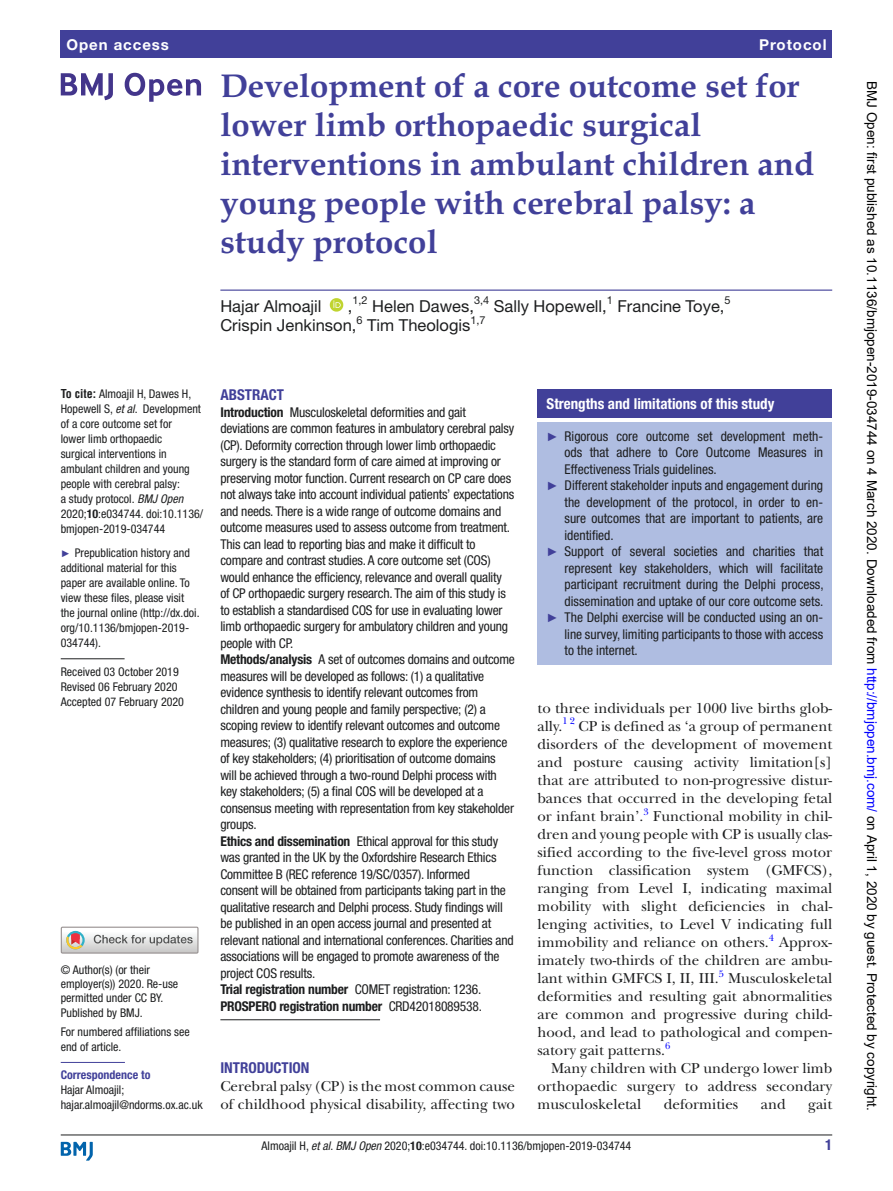
<style>
.page{position:relative;width:893px;height:1191px;background:#fff}
.page>*{position:absolute;margin:0;border:0;box-sizing:border-box;transform-origin:0 0}
.t1{font:700 33px/39px "Book Antiqua";color:#414099}
.t2{font:16.5px "Helvetica Neue LT Std";color:#1d1e1f}
.t3{font:15px/18px "New Baskerville";color:#1d1e1f;text-align:justify}
.t4{font:700 condensed 15px "Helvetica Neue LT Std";color:#fff}
.t5{font:700 condensed 15px "Helvetica Neue LT Std";color:#414099}
.t6{font:700 15px "Helvetica Neue LT Std";letter-spacing:.065em;color:#fff}
.t7{font:condensed 13.5px/16.5px "Helvetica Neue LT Std";letter-spacing:-.015em;color:#1d1e1f}
.t8{font:13.5px "Arial";color:#000}
.t9{font:condensed 12px/15px "Helvetica Neue LT Std";color:#1d1e1f}
.t10{font:12px "Helvetica Neue LT Std Cn 2";color:#1d1e1f}
.t11{font:700 condensed 12px "Helvetica Neue LT Std";color:#414099}
.t12{font:10.95px "Helvetica Neue LT Std";color:#1d1e1f}
.t13{font:9.9px "New Baskerville";color:#00f}
.s1{font-family:"Helvetica LT Std";font-weight:700}
.s2{font-style:italic}
.s3{font-weight:700}
.s4{font-family:"Arial";font-stretch:normal;font-size:9.75px;color:#414099}
.s5{font-family:"Arial";font-stretch:normal;font-size:12px;color:#414099}
.s6{color:#00f}
.s7{font-family:"Helvetica Neue LT Std";font-style:italic;font-stretch:condensed}
.s8{font-family:"Helvetica Neue LT Std Bd Cn 2"}
</style>
<div class="page">
<hr style="left:61px;top:1134px;width:771px;height:1px;background:#1d1e1f">
<svg style="left:61px;top:1141px;width:32px;height:19px"></svg>
<div style="left:61px;top:31px;width:771px;height:27px;background:#414099"></div>
<hr style="left:220px;top:289px;width:612px;height:2px;background:#414099">
<svg style="left:330px;top:298px;width:13px;height:14px"></svg>
<hr style="left:61px;top:658px;width:64px;height:1px;background:#1d1e1f">
<hr style="left:61px;top:1062px;width:64px;height:1px;background:#414099">
<svg style="left:61px;top:73px;width:52px;height:27px"></svg>
<svg style="left:125px;top:73px;width:76px;height:29px"></svg>
<div style="left:61px;top:926px;width:138px;height:27px;border:1px solid #969090"></div>
<svg style="left:61px;top:927px;width:137px;height:26px"></svg>
<hr style="left:220px;top:1019px;width:160px;height:1px;background:#1d1e1f">
<div style="left:538px;top:389px;width:294px;height:29px;background:#414099"></div>
<div style="left:538px;top:422px;width:294px;height:242px;background:#afbde1"></div>
<p class="t6" style="left:66px;top:35px;width:104px">Open access</p>
<p class="t6" style="left:759px;top:35px;width:69px">Protocol</p>
<h1 class="t1" style="left:220px;top:66px;width:595px">Development of a core outcome set for lower limb orthopaedic surgical interventions in ambulant children and young people with cerebral palsy: a study protocol</h1>
<p class="t2" style="left:220px;top:296px;width:103px">Hajar Almoajil</p>
<p class="t2" style="left:348px;top:296px;width:6px">,</p>
<p class="t12" style="left:352px;top:294px;width:17px">1,2</p>
<p class="t2" style="left:372px;top:296px;width:103px">Helen Dawes,</p>
<p class="t12" style="left:474px;top:294px;width:17px">3,4</p>
<p class="t2" style="left:494px;top:296px;width:115px">Sally Hopewell,</p>
<p class="t12" style="left:607px;top:294px;width:8px">1</p>
<p class="t2" style="left:617px;top:296px;width:108px">Francine Toye,</p>
<p class="t12" style="left:724px;top:294px;width:8px">5</p>
<p class="t2" style="left:220px;top:315px;width:138px">Crispin Jenkinson,</p>
<p class="t12" style="left:356px;top:313px;width:8px">6</p>
<p class="t2" style="left:367px;top:315px;width:105px">Tim Theologis</p>
<p class="t12" style="left:470px;top:313px;width:17px">1,7</p>
<p class="t9" style="left:61px;top:386px;width:144px"><span class="s1">To cite:</span> Almoajil H, Dawes H,<br>Hopewell S, <span class="s2">et al</span>. Development of a core outcome set for<br>lower limb orthopaedic<br>surgical interventions in ambulant children and young people with cerebral palsy:<br>a study protocol. <span class="s2">BMJ Open<br></span>2020;<span class="s3">10</span>:e034744. doi:10.1136/ bmjopen-2019-034744</p>
<p class="t9" style="left:61px;top:545px;width:140px"><span class="s4">►</span> Prepublication history and additional material for this paper are available online. To view these files, please visit the journal online (http://dx.doi. org/10.1136/bmjopen-2019-<br>034744).</p>
<p class="t9" style="left:61px;top:664px;width:125px">Received 03 October 2019<br>Revised 06 February 2020<br>Accepted 07 February 2020</p>
<p class="t9" style="left:61px;top:962px;width:119px;line-height:14.4px">© Author(s) (or their employer(s)) 2020. Re-use permitted under CC BY.<br>Published by BMJ.</p>
<p class="t9" style="left:61px;top:1024px;width:130px">For numbered affiliations see end of article.</p>
<p class="t11" style="left:61px;top:1067px;width:91px">Correspondence to</p>
<p class="t9" style="left:61px;top:1082px;width:143px">Hajar Almoajil; hajar.almoajil@ndorms.ox.ac.uk</p>
<p class="t5" style="left:220px;top:386px;width:65px">Abstract</p>
<p class="t7" style="left:220px;top:403px;width:296px"><span class="s3">Introduction</span> Musculoskeletal deformities and gait deviations are common features in ambulatory cerebral palsy (CP). Deformity correction through lower limb orthopaedic surgery is the standard form of care aimed at improving or preserving motor function. Current research on CP care does not always take into account individual patients’ expectations and needs. There is a wide range of outcome domains and outcome measures used to assess outcome from treatment.<br>This can lead to reporting bias and make it difficult to compare and contrast studies. A core outcome set (COS) would enhance the efficiency, relevance and overall quality<br>of CP orthopaedic surgery research. The aim of this study is to establish a standardised COS for use in evaluating lower limb orthopaedic surgery for ambulatory children and young people with CP.<br><span class="s3">Methods/analysis</span> A set of outcomes domains and outcome measures will be developed as follows: (1) a qualitative evidence synthesis to identify relevant outcomes from children and young people and family perspective; (2) a scoping review to identify relevant outcomes and outcome measures; (3) qualitative research to explore the experience of key stakeholders; (4) prioritisation of outcome domains will be achieved through a two-round Delphi process with key stakeholders; (5) a final COS will be developed at a consensus meeting with representation from key stakeholder groups.<br><span class="s3">Ethics and dissemination</span> Ethical approval for this study was granted in the UK by the Oxfordshire Research Ethics Committee B (REC reference 19/SC/0357). Informed<br>consent will be obtained from participants taking part in the qualitative research and Delphi process. Study findings will be published in an open access journal and presented at relevant national and international conferences. Charities and associations will be engaged to promote awareness of the project COS results.<br><span class="s3">Trial registration number</span> COMET registration: 1236.<br><span class="s3">PROSPERO registration number</span> CRD42018089538.</p>
<p class="t5" style="left:220px;top:1059px;width:91px">Introduction</p>
<p class="t3" style="left:220px;top:1077px;width:296px">Cerebral palsy (CP) is the most common cause of childhood physical disability, affecting two</p>
<p class="t4" style="left:547px;top:395px;width:229px">Strengths and limitations of this study</p>
<p class="t7" style="left:547px;top:428px;width:278px"><span class="s5">►</span> Rigorous core outcome set development meth-</p>
<p class="t7" style="left:565px;top:444px;width:260px">ods that adhere to Core Outcome Measures in</p>
<p class="t7" style="left:565px;top:461px;width:154px">Effectiveness Trials guidelines.</p>
<p class="t7" style="left:547px;top:477px;width:278px"><span class="s5">►</span> Different stakeholder inputs and engagement during</p>
<p class="t7" style="left:565px;top:494px;width:260px">the development of the protocol, in order to en-</p>
<p class="t7" style="left:565px;top:510px;width:260px">sure outcomes that are important to patients, are</p>
<p class="t7" style="left:565px;top:527px;width:51px">identified.</p>
<p class="t7" style="left:547px;top:543px;width:278px"><span class="s5">►</span> Support of several societies and charities that</p>
<p class="t7" style="left:565px;top:560px;width:260px">represent key stakeholders, which will facilitate</p>
<p class="t7" style="left:565px;top:576px;width:261px">participant recruitment during the Delphi process,</p>
<p class="t7" style="left:565px;top:593px;width:260px">dissemination and uptake of our core outcome sets.</p>
<p class="t7" style="left:547px;top:609px;width:278px"><span class="s5">►</span> The Delphi exercise will be conducted using an on-</p>
<p class="t7" style="left:565px;top:626px;width:260px">line survey, limiting participants to those with access</p>
<p class="t7" style="left:565px;top:642px;width:75px">to the internet.</p>
<p class="t3" style="left:538px;top:699px;width:296px">to three individuals per 1000 live births glob&shy;ally.<sup>1</sup> <sup>2</sup> CP is defined as ‘a group of permanent disorders of the development of movement and posture causing activity limitation[s] that are attributed to non-progressive distur&shy;bances that occurred in the developing fetal or infant brain’.</p>
<p class="t13" style="left:643px;top:805px;width:7px">3</p>
<p class="t3" style="left:538px;top:807px;width:296px;text-indent:116px">Functional mobility in chil&shy;dren and young people with CP is usually clas&shy;sified according to the five-level gross motor function classification system (GMFCS), ranging from Level I, indicating maximal mobility with slight deficiencies in chal&shy;lenging activities, to Level V indicating full immobility and reliance on others.</p>
<p class="t13" style="left:769px;top:931px;width:7px">4</p>
<p class="t3" style="left:538px;top:933px;width:296px;text-indent:242px">Approx&shy;imately two-thirds of the children are ambu&shy;lant within GMFCS I, II, III.</p>
<p class="t13" style="left:719px;top:967px;width:7px">5</p>
<p class="t3" style="left:538px;top:969px;width:296px;text-indent:191px">Musculoskeletal deformities and resulting gait abnormalities are common and progressive during child&shy;hood, and lead to pathological and compen&shy;satory gait patterns.<sup>6</sup></p>
<p class="t3" style="left:538px;top:1059px;width:296px;text-indent:14px">Many children with CP undergo lower limb orthopaedic surgery to address secondary musculoskeletal</p>
<p class="t3" style="left:664px;top:1095px;width:76px">deformities</p>
<p class="t3" style="left:761px;top:1095px;width:26px">and</p>
<p class="t3" style="left:808px;top:1095px;width:25px">gait</p>
<p class="t8" style="left:881px;top:81px;width:1031px;rotate:90deg">BMJ Open: first published as 10.1136/bmjopen-2019-034744 on 4 March 2020. Downloaded from <span class="s6">http://bmjopen.bmj.com/</span> on April 1, 2020 by guest. Protected by copyright.</p>
<p class="t10" style="left:262px;top:1138px;width:371px">Almoajil H, <span class="s7">et al</span>. <span class="s7">BMJ Open</span> 2020;<span class="s8">10</span>:e034744. doi:10.1136/bmjopen-2019-034744</p>
<p class="t5" style="left:825px;top:1135px;width:9px">1</p>
</div>
